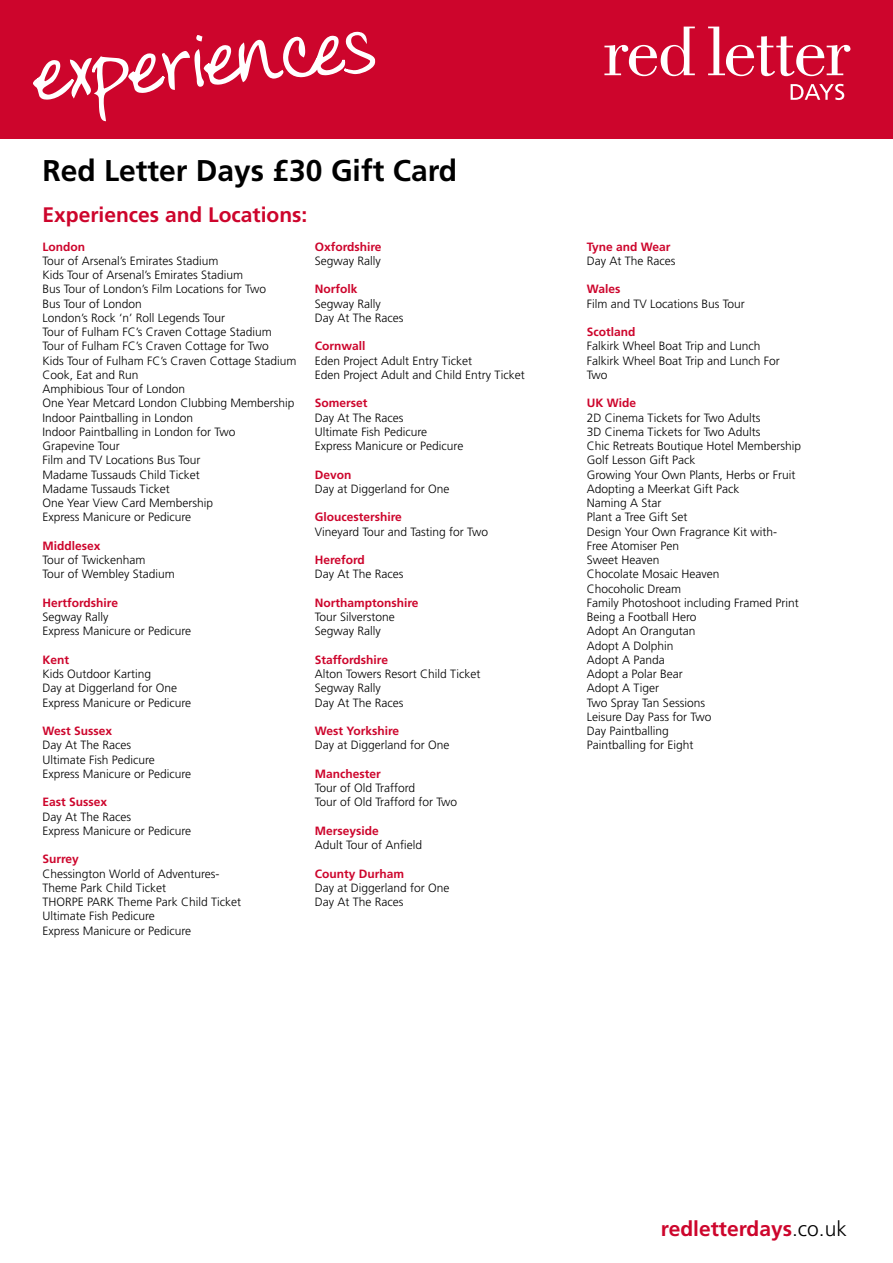
<style>
.page{position:relative;width:893px;height:1263px;background:#fff}
.page>*{position:absolute;margin:0;border:0;box-sizing:border-box;transform-origin:0 0}
.t1{font:700 30px "Frutiger LT Std";color:#000}
.t2{font:700 21px "Frutiger LT Std";color:#cd052c}
.t3{font:300 12px/14.2px "Frutiger LT Std";color:#000}
.t4{font:700 12px "Frutiger LT Std";color:#cd052c}
.s1{font-weight:300;color:#000}
</style>
<div class="page">
<div style="left:0;top:0;width:893px;height:139px;background:#cd052c"></div>
<svg style="left:708px;top:27px;width:142px;height:49px"></svg>
<svg style="left:604px;top:27px;width:91px;height:49px"></svg>
<svg style="left:791px;top:84px;width:53px;height:16px"></svg>
<svg style="left:33px;top:32px;width:342px;height:89px;background:#d52f4f"></svg>
<p class="t1" style="left:43px;top:153px;width:416px">Red Letter Days £30 Gift Card</p>
<p class="t2" style="left:43px;top:203px;width:266px">Experiences and Locations:</p>
<p class="t4" style="left:43px;top:239px;width:44px">London</p>
<p class="t3" style="left:43px;top:254px;width:178px">Tour of Arsenal’s Emirates Stadium</p>
<p class="t3" style="left:43px;top:268px;width:202px">Kids Tour of Arsenal’s Emirates Stadium</p>
<p class="t3" style="left:43px;top:282px;width:225px">Bus Tour of London’s Film Locations for Two</p>
<p class="t3" style="left:43px;top:296px;width:101px">Bus Tour of London</p>
<p class="t3" style="left:43px;top:311px;width:184px">London’s Rock ‘n’ Roll Legends Tour</p>
<p class="t3" style="left:43px;top:325px;width:231px">Tour of Fulham FC’s Craven Cottage Stadium</p>
<p class="t3" style="left:43px;top:339px;width:228px">Tour of Fulham FC’s Craven Cottage for Two</p>
<p class="t3" style="left:43px;top:353px;width:256px">Kids Tour of Fulham FC’s Craven Cottage Stadium</p>
<p class="t3" style="left:43px;top:368px;width:98px">Cook, Eat and Run</p>
<p class="t3" style="left:43px;top:382px;width:144px">Amphibious Tour of London</p>
<p class="t3" style="left:43px;top:396px;width:254px">One Year Metcard London Clubbing Membership</p>
<p class="t3" style="left:43px;top:410px;width:152px">Indoor Paintballing in London</p>
<p class="t3" style="left:43px;top:425px;width:194px">Indoor Paintballing in London for Two</p>
<p class="t3" style="left:43px;top:439px;width:79px">Grapevine Tour</p>
<p class="t3" style="left:43px;top:453px;width:160px">Film and TV Locations Bus Tour</p>
<p class="t3" style="left:43px;top:467px;width:159px">Madame Tussauds Child Ticket</p>
<p class="t3" style="left:43px;top:482px;width:129px">Madame Tussauds Ticket</p>
<p class="t3" style="left:43px;top:496px;width:172px">One Year View Card Membership</p>
<p class="t3" style="left:43px;top:510px;width:150px">Express Manicure or Pedicure</p>
<p class="t4" style="left:43px;top:539px;width:60px">Middlesex</p>
<p class="t3" style="left:43px;top:553px;width:104px">Tour of Twickenham</p>
<p class="t3" style="left:43px;top:567px;width:134px">Tour of Wembley Stadium</p>
<p class="t4" style="left:43px;top:596px;width:77px">Hertfordshire</p>
<p class="t3" style="left:43px;top:610px;width:68px">Segway Rally</p>
<p class="t3" style="left:43px;top:624px;width:150px">Express Manicure or Pedicure</p>
<p class="t4" style="left:43px;top:653px;width:28px">Kent</p>
<p class="t3" style="left:43px;top:667px;width:110px">Kids Outdoor Karting</p>
<p class="t3" style="left:43px;top:681px;width:136px">Day at Diggerland for One</p>
<p class="t3" style="left:43px;top:695px;width:150px">Express Manicure or Pedicure</p>
<p class="t4" style="left:43px;top:724px;width:71px">West Sussex</p>
<p class="t3" style="left:43px;top:738px;width:90px">Day At The Races</p>
<p class="t3" style="left:43px;top:752px;width:114px">Ultimate Fish Pedicure</p>
<p class="t3" style="left:43px;top:767px;width:150px">Express Manicure or Pedicure</p>
<p class="t4" style="left:43px;top:795px;width:66px">East Sussex</p>
<p class="t3" style="left:43px;top:809px;width:90px">Day At The Races</p>
<p class="t3" style="left:43px;top:824px;width:150px">Express Manicure or Pedicure</p>
<p class="t4" style="left:43px;top:852px;width:38px">Surrey</p>
<p class="t3" style="left:43px;top:866px;width:178px">Chessington World of Adventures-<br>Theme Park Child Ticket</p>
<p class="t3" style="left:43px;top:895px;width:200px">THORPE PARK Theme Park Child Ticket</p>
<p class="t3" style="left:43px;top:909px;width:114px">Ultimate Fish Pedicure</p>
<p class="t3" style="left:43px;top:923px;width:150px">Express Manicure or Pedicure</p>
<p class="t4" style="left:315px;top:239px;width:68px">Oxfordshire</p>
<p class="t3" style="left:315px;top:254px;width:67px">Segway Rally</p>
<p class="t4" style="left:315px;top:282px;width:44px">Norfolk</p>
<p class="t3" style="left:315px;top:296px;width:67px">Segway Rally</p>
<p class="t3" style="left:315px;top:311px;width:90px">Day At The Races</p>
<p class="t4" style="left:315px;top:339px;width:52px">Cornwall</p>
<p class="t3" style="left:315px;top:353px;width:159px">Eden Project Adult Entry Ticket</p>
<p class="t3" style="left:315px;top:368px;width:212px">Eden Project Adult and Child Entry Ticket</p>
<p class="t4" style="left:315px;top:396px;width:54px">Somerset</p>
<p class="t3" style="left:315px;top:410px;width:90px">Day At The Races</p>
<p class="t3" style="left:315px;top:425px;width:114px">Ultimate Fish Pedicure</p>
<p class="t3" style="left:315px;top:439px;width:150px">Express Manicure or Pedicure</p>
<p class="t4" style="left:315px;top:467px;width:38px">Devon</p>
<p class="t3" style="left:315px;top:482px;width:136px">Day at Diggerland for One</p>
<p class="t4" style="left:315px;top:510px;width:89px">Gloucestershire</p>
<p class="t3" style="left:315px;top:524px;width:175px">Vineyard Tour and Tasting for Two</p>
<p class="t4" style="left:315px;top:553px;width:52px">Hereford</p>
<p class="t3" style="left:315px;top:567px;width:90px">Day At The Races</p>
<p class="t4" style="left:315px;top:596px;width:105px">Northamptonshire</p>
<p class="t3" style="left:315px;top:610px;width:82px">Tour Silverstone</p>
<p class="t3" style="left:315px;top:624px;width:67px">Segway Rally</p>
<p class="t4" style="left:315px;top:653px;width:75px">Staffordshire</p>
<p class="t3" style="left:315px;top:667px;width:167px">Alton Towers Resort Child Ticket</p>
<p class="t3" style="left:315px;top:681px;width:67px">Segway Rally</p>
<p class="t3" style="left:315px;top:695px;width:90px">Day At The Races</p>
<p class="t4" style="left:315px;top:724px;width:86px">West Yorkshire</p>
<p class="t3" style="left:315px;top:738px;width:136px">Day at Diggerland for One</p>
<p class="t4" style="left:315px;top:767px;width:67px">Manchester</p>
<p class="t3" style="left:315px;top:781px;width:102px">Tour of Old Trafford</p>
<p class="t3" style="left:315px;top:795px;width:144px">Tour of Old Trafford for Two</p>
<p class="t4" style="left:315px;top:824px;width:66px">Merseyside</p>
<p class="t3" style="left:315px;top:838px;width:109px">Adult Tour of Anfield</p>
<p class="t4" style="left:315px;top:866px;width:91px">County Durham</p>
<p class="t3" style="left:315px;top:881px;width:136px">Day at Diggerland for One</p>
<p class="t3" style="left:315px;top:895px;width:90px">Day At The Races</p>
<p class="t4" style="left:587px;top:239px;width:85px">Tyne and Wear</p>
<p class="t3" style="left:587px;top:254px;width:90px">Day At The Races</p>
<p class="t4" style="left:587px;top:282px;width:35px">Wales</p>
<p class="t3" style="left:587px;top:296px;width:160px">Film and TV Locations Bus Tour</p>
<p class="t4" style="left:587px;top:325px;width:50px">Scotland</p>
<p class="t3" style="left:587px;top:339px;width:175px">Falkirk Wheel Boat Trip and Lunch</p>
<p class="t3" style="left:587px;top:353px;width:194px">Falkirk Wheel Boat Trip and Lunch For<br>Two</p>
<p class="t4" style="left:587px;top:396px;width:51px">UK Wide</p>
<p class="t3" style="left:587px;top:410px;width:175px">2D Cinema Tickets for Two Adults</p>
<p class="t3" style="left:587px;top:425px;width:175px">3D Cinema Tickets for Two Adults</p>
<p class="t3" style="left:587px;top:439px;width:216px">Chic Retreats Boutique Hotel Membership</p>
<p class="t3" style="left:587px;top:453px;width:110px">Golf Lesson Gift Pack</p>
<p class="t3" style="left:587px;top:467px;width:210px">Growing Your Own Plants, Herbs or Fruit</p>
<p class="t3" style="left:587px;top:482px;width:154px">Adopting a Meerkat Gift Pack</p>
<p class="t3" style="left:587px;top:496px;width:76px">Naming A Star</p>
<p class="t3" style="left:587px;top:510px;width:102px">Plant a Tree Gift Set</p>
<p class="t3" style="left:587px;top:524px;width:192px">Design Your Own Fragrance Kit with-<br>Free Atomiser Pen</p>
<p class="t3" style="left:587px;top:553px;width:74px">Sweet Heaven</p>
<p class="t3" style="left:587px;top:567px;width:134px">Chocolate Mosaic Heaven</p>
<p class="t3" style="left:587px;top:581px;width:96px">Chocoholic Dream</p>
<p class="t3" style="left:587px;top:596px;width:214px">Family Photoshoot including Framed Print</p>
<p class="t3" style="left:587px;top:610px;width:111px">Being a Football Hero</p>
<p class="t3" style="left:587px;top:624px;width:110px">Adopt An Orangutan</p>
<p class="t3" style="left:587px;top:638px;width:88px">Adopt A Dolphin</p>
<p class="t3" style="left:587px;top:653px;width:80px">Adopt A Panda</p>
<p class="t3" style="left:587px;top:667px;width:98px">Adopt a Polar Bear</p>
<p class="t3" style="left:587px;top:681px;width:74px">Adopt A Tiger</p>
<p class="t3" style="left:587px;top:695px;width:120px">Two Spray Tan Sessions</p>
<p class="t3" style="left:587px;top:710px;width:126px">Leisure Day Pass for Two</p>
<p class="t3" style="left:587px;top:724px;width:84px">Day Paintballing</p>
<p class="t3" style="left:587px;top:738px;width:108px">Paintballing for Eight</p>
<p class="t2" style="left:661px;top:1216px;width:187px">redletterdays<span class="s1">.co.uk</span></p>
</div>
